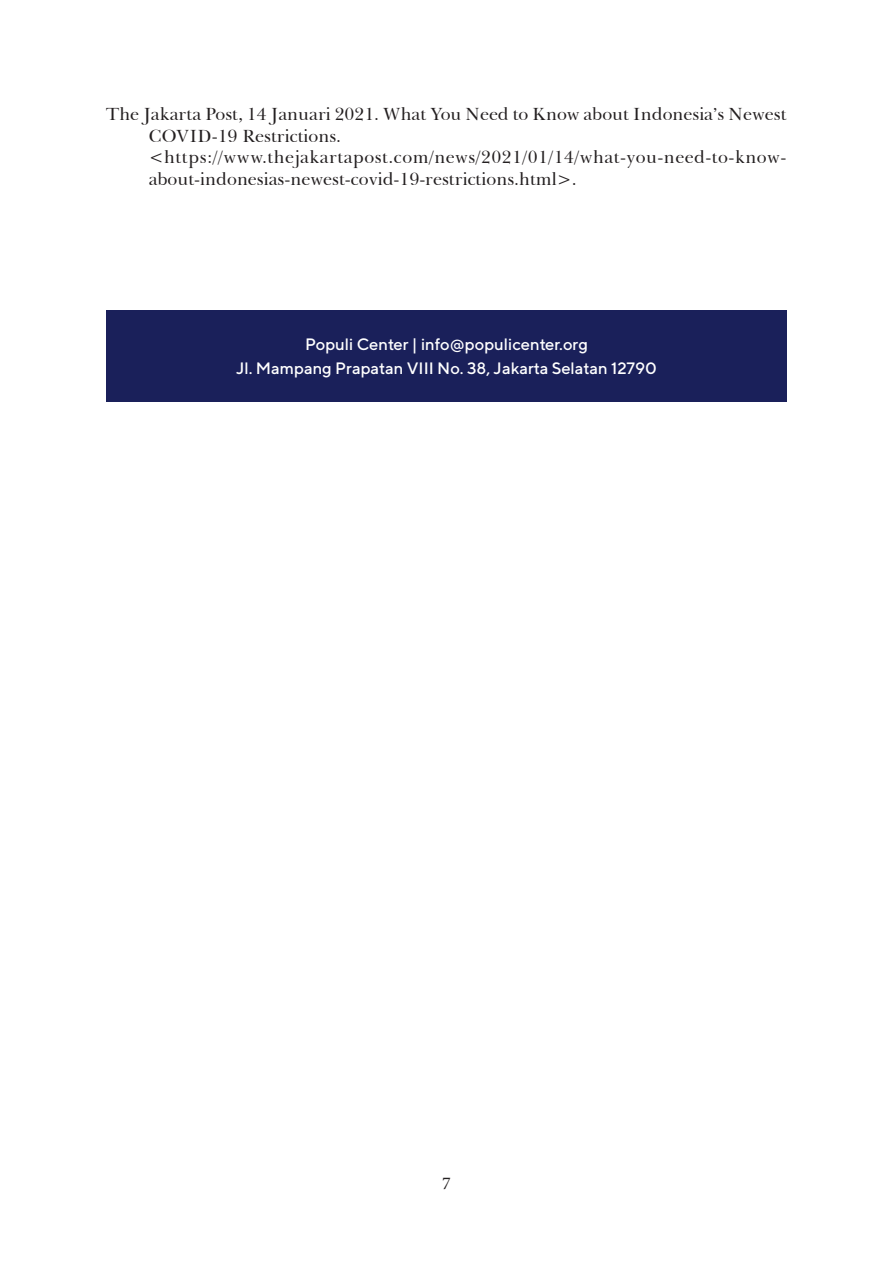
<style>
.page{position:relative;width:893px;height:1263px;background:#fff}
.page>*{position:absolute;margin:0;border:0;box-sizing:border-box;transform-origin:0 0}
.Ref{font:18px/21.6px "Baskerville BT";letter-spacing:.025em;color:#231f20}
.Referensi{font:18px/21.6px "Baskerville BT";color:#231f20}
.t1{font:18px "Minion Pro";color:#231f20}
.t2{font:500 16.5px "TT Norms";color:#fff}
</style>
<div class="page">
<div style="left:106px;top:310px;width:681px;height:92px;background:#1a205a"></div>
<p class="Referensi" style="left:149px;top:103px;width:639px;text-indent:-43px">The Jakarta Post, 14 Januari 2021. What You Need to Know about Indonesia’s Newest<br>COVID-19 Restrictions.</p>
<p class="Ref" style="left:149px;top:146px;width:639px">&lt;https://www.thejakartapost.com/news/2021/01/14/what-you-need-to-know&shy;about-indonesias-newest-covid-19-restrictions.html&gt;.</p>
<p class="t2" style="left:305px;top:334px;width:284px">Populi Center | info@populicenter.org</p>
<p class="t2" style="left:236px;top:358px;width:422px">Jl. Mampang Prapatan VIII No. 38, Jakarta Selatan 12790</p>
<p class="t1" style="left:442px;top:1171px;width:10px">7</p>
</div>
